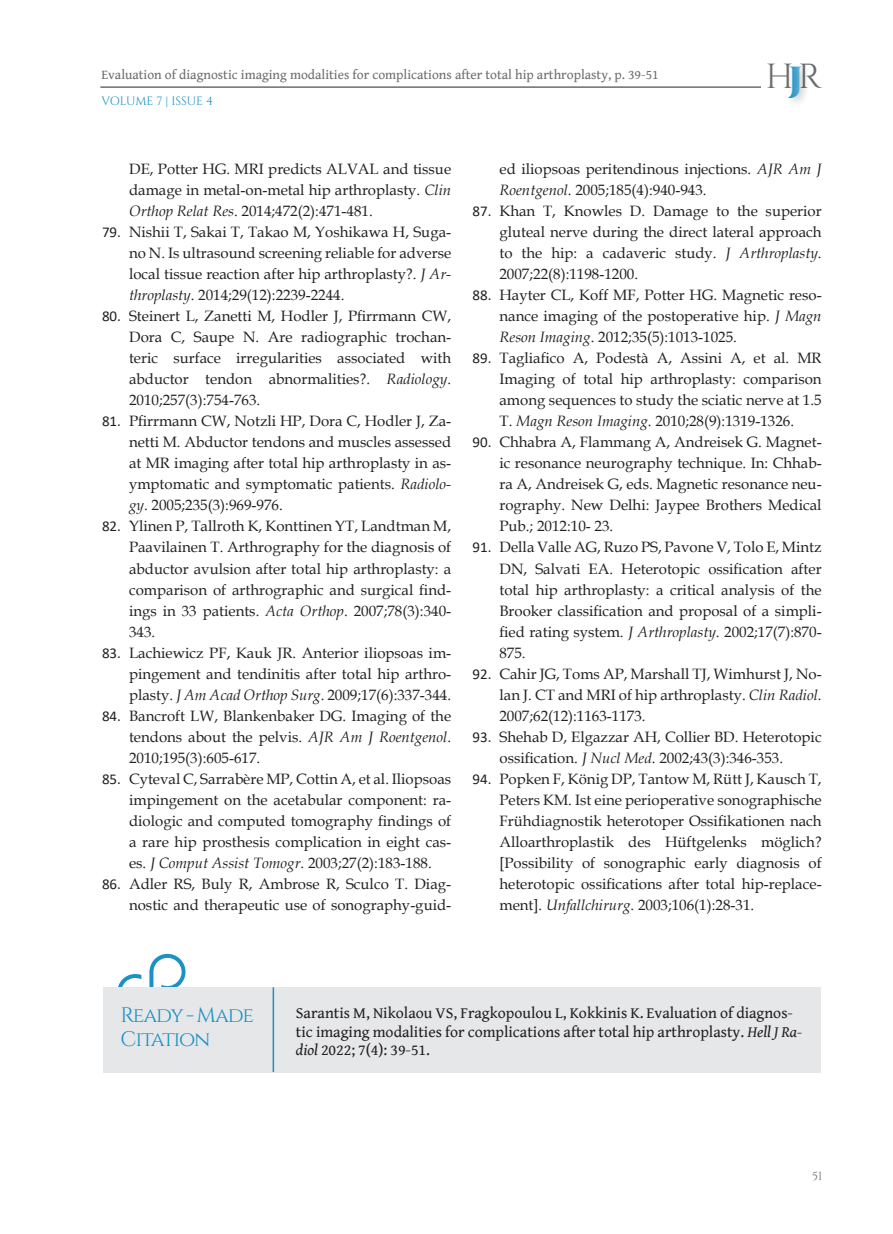
<style>
.page{position:relative;width:893px;height:1234px;background:#fff}
.page>*{position:absolute;margin:0;border:0;box-sizing:border-box;transform-origin:0 0}
.t1{font:34.8px "Cinzel";color:#6c6d70}
.Reff{font:21px "Cinzel";letter-spacing:-.05em;color:#1c91c5}
.TEXT_new{font:15.75px/18.8px "Gentium Book Basic";color:#231f20}
.t2{font:15px/21px "Book Antiqua";color:#231f20;text-align:justify}
.t3{font:13.5px "Gentium Book Basic";color:#6c6d70}
.t4{font:12px "Cinzel";letter-spacing:-.015em;color:#1c91c5}
.t5{font:12px "Cinzel";color:#6c6d70}
.s1{font-weight:900;color:#1c91c5}
.s2{font-style:italic}
.s3{font-family:"Calibri"}
</style>
<div class="page">
<hr style="left:100px;top:86px;width:661px;height:2px;background:#6c6d70">
<div style="left:785px;top:61px;width:27px;height:47px;background:#231f20;opacity:.25"></div>
<svg style="left:118px;top:953px;width:68px;height:34px"></svg>
<div style="left:103px;top:987px;width:718px;height:85px;background:#e6e7e9"></div>
<hr style="left:273px;top:987px;width:1px;height:84px;background:#1c91c5">
<p class="t3" style="left:101px;top:65px;width:559px">Evaluation of diagnostic imaging modalities for complications after total hip arthroplasty, p. 39-51</p>
<p class="t4" style="left:101px;top:94px;width:113px">VOLUME 7 | ISSUE 4</p>
<h1 class="t1" style="left:765px;top:56px;width:58px">H<span class="s1">J</span>R</h1>
<p class="t2" style="left:129px;top:158px;width:324px">DE, Potter HG. MRI predicts ALVAL and tissue damage in metal-on-metal hip arthroplasty. <span class="s2">Clin Orthop Relat Res</span>. 2014;472(2):471-481.</p>
<p class="t2" style="left:129px;top:221px;width:324px;text-indent:-27px"><span class="s3">79.</span> Nishii T, Sakai T, Takao M, Yoshikawa H, Suga&shy;no N. Is ultrasound screening reliable for adverse local tissue reaction after hip arthroplasty?. <span class="s2">J Ar&shy;throplasty</span>. 2014;29(12):2239-2244.</p>
<p class="t2" style="left:129px;top:305px;width:324px;text-indent:-27px"><span class="s3">80.</span> Steinert L, Zanetti M, Hodler J, Pfirrmann CW, Dora C, Saupe N. Are radiographic trochan&shy;teric surface irregularities associated with abductor tendon abnormalities?. <span class="s2">Radiology</span>.<br>2010;257(3):754-763.</p>
<p class="t2" style="left:129px;top:410px;width:324px;text-indent:-27px"><span class="s3">81.</span> Pfirrmann CW, Notzli HP, Dora C, Hodler J, Za&shy;netti M. Abductor tendons and muscles assessed at MR imaging after total hip arthroplasty in as&shy;ymptomatic and symptomatic patients. <span class="s2">Radiolo&shy;gy</span>. 2005;235(3):969-976.</p>
<p class="t2" style="left:129px;top:515px;width:324px;text-indent:-27px"><span class="s3">82.</span> Ylinen P, Tallroth K, Konttinen YT, Landtman M, Paavilainen T. Arthrography for the diagnosis of abductor avulsion after total hip arthroplasty: a comparison of arthrographic and surgical find&shy;ings in 33 patients. <span class="s2">Acta Orthop</span>. 2007;78(3):340- 343.</p>
<p class="t2" style="left:129px;top:641px;width:324px;text-indent:-27px"><span class="s3">83.</span> Lachiewicz PF, Kauk JR. Anterior iliopsoas im&shy;pingement and tendinitis after total hip arthro&shy;plasty. <span class="s2">J Am Acad Orthop Surg</span>. 2009;17(6):337-344.</p>
<p class="t2" style="left:129px;top:704px;width:324px;text-indent:-27px"><span class="s3">84.</span> Bancroft LW, Blankenbaker DG. Imaging of the tendons about the pelvis. <span class="s2">AJR Am J Roentgenol</span>.<br>2010;195(3):605-617.</p>
<p class="t2" style="left:129px;top:767px;width:324px;text-indent:-27px"><span class="s3">85.</span> Cyteval C, Sarrabère MP, Cottin A, et al. Iliopsoas impingement on the acetabular component: ra&shy;diologic and computed tomography findings of a rare hip prosthesis complication in eight cas&shy;es. <span class="s2">J Comput Assist Tomogr</span>. 2003;27(2):183-188.</p>
<p class="t2" style="left:102px;top:872px;width:351px;text-align:right"><span class="s3">86.</span> Adler RS, Buly R, Ambrose R, Sculco T. Diag&shy;nostic and therapeutic use of sonography-guid-</p>
<p class="t2" style="left:499px;top:158px;width:324px">ed iliopsoas peritendinous injections. <span class="s2">AJR Am J<br>Roentgenol</span>. 2005;185(4):940-943.</p>
<p class="t2" style="left:499px;top:200px;width:324px;text-indent:-27px"><span class="s3">87.</span> Khan T, Knowles D. Damage to the superior gluteal nerve during the direct lateral approach to the hip: a cadaveric study. <span class="s2">J Arthroplasty</span>.<br>2007;22(8):1198-1200.</p>
<p class="t2" style="left:499px;top:284px;width:324px;text-indent:-27px"><span class="s3">88.</span> Hayter CL, Koff MF, Potter HG. Magnetic reso&shy;nance imaging of the postoperative hip. <span class="s2">J Magn Reson Imaging</span>. 2012;35(5):1013-1025.</p>
<p class="t2" style="left:499px;top:347px;width:324px;text-indent:-27px"><span class="s3">89.</span> Tagliafico A, Podestà A, Assini A, et al. MR Imaging of total hip arthroplasty: comparison among sequences to study the sciatic nerve at 1.5<br>T. <span class="s2">Magn Reson Imaging</span>. 2010;28(9):1319-1326.</p>
<p class="t2" style="left:499px;top:431px;width:324px;text-indent:-27px"><span class="s3">90.</span> Chhabra A, Flammang A, Andreisek G. Magnet&shy;ic resonance neurography technique. In: Chhab&shy;ra A, Andreisek G, eds. Magnetic resonance neu&shy;rography. New Delhi: Jaypee Brothers Medical Pub.; 2012:10- 23.</p>
<p class="t2" style="left:499px;top:536px;width:324px;text-indent:-27px"><span class="s3">91.</span> Della Valle AG, Ruzo PS, Pavone V, Tolo E, Mintz DN, Salvati EA. Heterotopic ossification after total hip arthroplasty: a critical analysis of the Brooker classification and proposal of a simpli&shy;fied rating system. <span class="s2">J Arthroplasty</span>. 2002;17(7):870- 875.</p>
<p class="t2" style="left:499px;top:662px;width:324px;text-indent:-27px"><span class="s3">92.</span> Cahir JG, Toms AP, Marshall TJ, Wimhurst J, No&shy;lan J. CT and MRI of hip arthroplasty. <span class="s2">Clin Radiol</span>.<br>2007;62(12):1163-1173.</p>
<p class="t2" style="left:499px;top:725px;width:324px;text-indent:-27px"><span class="s3">93.</span> Shehab D, Elgazzar AH, Collier BD. Heterotopic ossification. <span class="s2">J Nucl Med</span>. 2002;43(3):346-353.</p>
<p class="t2" style="left:499px;top:767px;width:324px;text-indent:-27px"><span class="s3">94.</span> Popken F, König DP, Tantow M, Rütt J, Kausch T, Peters KM. Ist eine perioperative sonographische Frühdiagnostik heterotoper Ossifikationen nach Alloarthroplastik des Hüftgelenks möglich? [Possibility of sonographic early diagnosis of heterotopic ossifications after total hip-replace&shy;ment]. <span class="s2">Unfallchirurg</span>. 2003;106(1):28-31.</p>
<p class="Reff" style="left:120px;top:1002px;width:135px">Ready - Made</p>
<p class="Reff" style="left:120px;top:1026px;width:92px">Citation</p>
<p class="TEXT_new" style="left:296px;top:1002px;width:508px">Sarantis M, Nikolaou VS, Fragkopoulou L, Kokkinis K. Evaluation of diagnos&shy;tic imaging modalities for complications after total hip arthroplasty. <span class="s2">Hell J Ra&shy;diol</span> 2022; 7(4): 39-51.</p>
<p class="t5" style="left:812px;top:1168px;width:12px">51</p>
</div>
